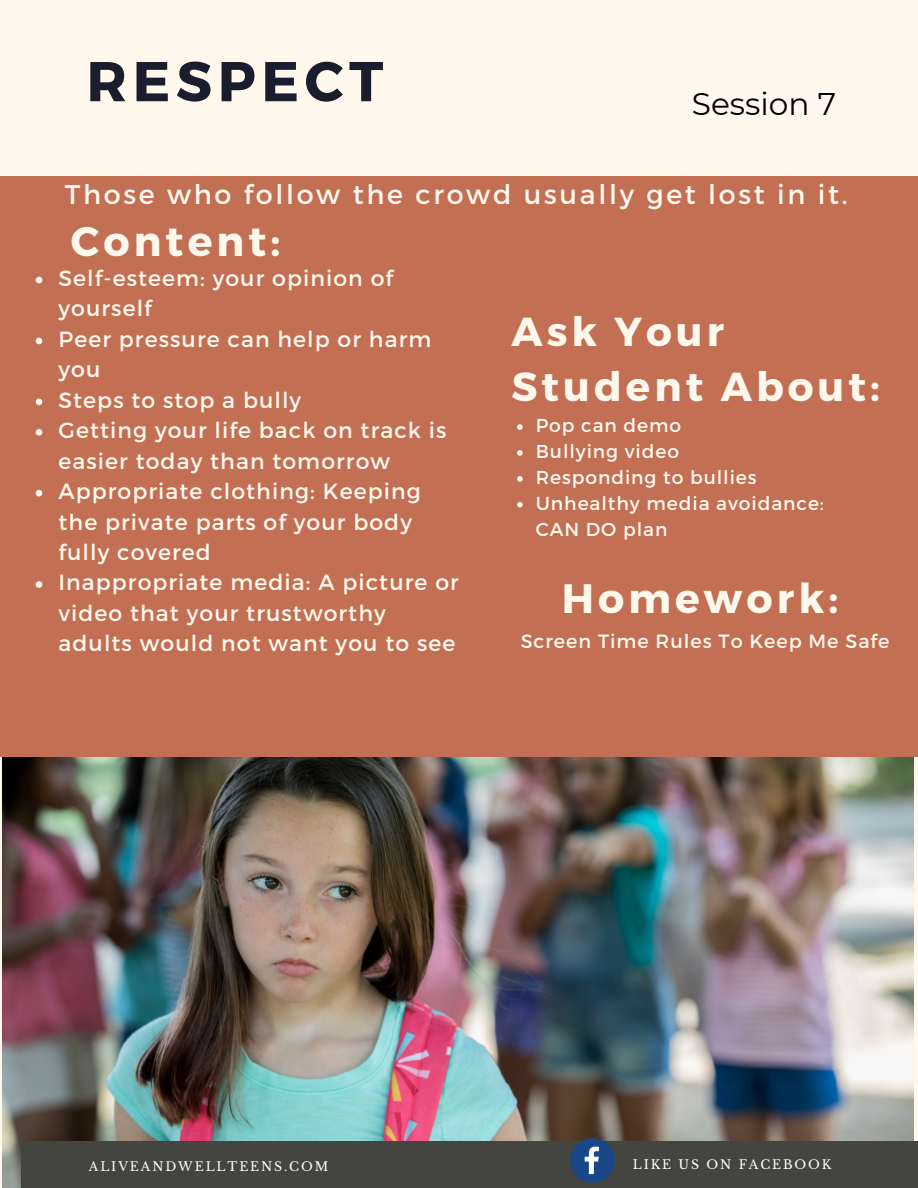
<style>
.page{position:relative;width:918px;height:1188px;background:#fff9ed}
.page>*{position:absolute;margin:0;border:0;box-sizing:border-box;transform-origin:0 0}
.t1{font:700 56.1px "Montserrat";letter-spacing:.1em;color:#191d2d}
.t2{font:700 41.25px "Montserrat";letter-spacing:.1em;color:#fff9ed}
.t3{font:700 41.1px "Montserrat";letter-spacing:.1em;color:#fff9ed}
.t4{font:700 40.5px/55.2px "Montserrat";letter-spacing:.1em;color:#fff9ed}
.t5{font:31.2px "Montserrat";color:#000}
.t6{font:27px "Montserrat";letter-spacing:.1em;color:#fff9ed}
.t7{font:21.9px/30.5px "Montserrat";letter-spacing:.05em;color:#fff9ed}
.t8{font:19.2px "Montserrat";letter-spacing:.05em;color:#fff9ed}
.t9{font:18.75px/25.8px "Montserrat";letter-spacing:.05em;color:#fff9ed}
.t10{font:12.45px "Libre Baskerville";letter-spacing:.15em;color:#fff}
</style>
<div class="page">
<img style="left:3px;top:756px;width:910px;height:432px">
<div style="left:21px;top:1142px;width:897px;height:46px;background:#444440"></div>
<div style="left:0;top:177px;width:918px;height:579px;background:#c26f54"></div>
<svg style="left:36px;top:277px;width:6px;height:6px"></svg>
<svg style="left:36px;top:338px;width:6px;height:6px"></svg>
<svg style="left:36px;top:399px;width:6px;height:6px"></svg>
<svg style="left:36px;top:429px;width:6px;height:7px"></svg>
<svg style="left:36px;top:490px;width:6px;height:6px"></svg>
<svg style="left:36px;top:581px;width:6px;height:7px"></svg>
<svg style="left:570px;top:1138px;width:45px;height:45px"></svg>
<svg style="left:517px;top:424px;width:6px;height:6px"></svg>
<svg style="left:517px;top:450px;width:6px;height:6px"></svg>
<svg style="left:517px;top:476px;width:6px;height:6px"></svg>
<svg style="left:517px;top:502px;width:6px;height:6px"></svg>
<p class="t1" style="left:86px;top:45px;width:298px">RESPECT</p>
<p class="t5" style="left:692px;top:85px;width:146px">Session 7</p>
<p class="t6" style="left:65px;top:177px;width:784px">Those who follow the crowd usually get lost in it.</p>
<p class="t2" style="left:71px;top:215px;width:211px">Content:</p>
<p class="t7" style="left:59px;top:262px;width:336px">Self-esteem: your opinion of yourself</p>
<p class="t7" style="left:59px;top:323px;width:374px">Peer pressure can help or harm you</p>
<p class="t7" style="left:59px;top:384px;width:244px">Steps to stop a bully</p>
<p class="t7" style="left:59px;top:414px;width:389px">Getting your life back on track is easier today than tomorrow</p>
<p class="t7" style="left:59px;top:475px;width:364px">Appropriate clothing: Keeping the private parts of your body fully covered</p>
<p class="t7" style="left:59px;top:566px;width:402px">Inappropriate media: A picture or video that your trustworthy adults would not want you to see</p>
<p class="t4" style="left:511px;top:302px;width:370px">Ask Your<br>Student About:</p>
<p class="t9" style="left:536px;top:412px;width:147px">Pop can demo</p>
<p class="t9" style="left:536px;top:438px;width:145px">Bullying video</p>
<p class="t9" style="left:536px;top:463px;width:222px">Responding to bullies</p>
<p class="t9" style="left:536px;top:489px;width:290px">Unhealthy media avoidance:<br>CAN DO plan</p>
<p class="t3" style="left:562px;top:572px;width:278px">Homework:</p>
<p class="t8" style="left:521px;top:629px;width:370px">Screen Time Rules To Keep Me Safe</p>
<p class="t10" style="left:89px;top:1159px;width:241px">ALIVEANDWELLTEENS.COM</p>
<p class="t10" style="left:633px;top:1157px;width:200px">LIKE US ON FACEBOOK</p>
</div>
